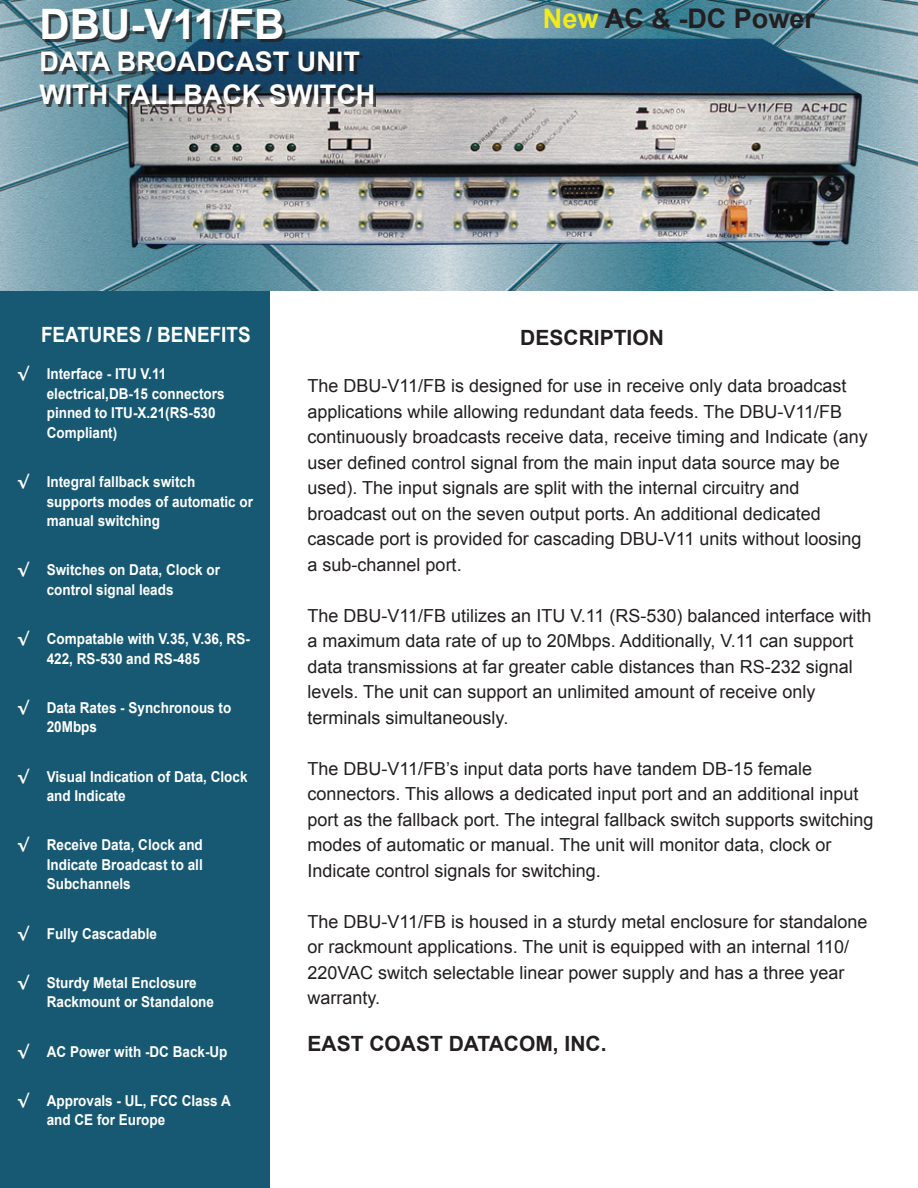
<style>
.page{position:relative;width:918px;height:1188px;background:#fff}
.page>*{position:absolute;margin:0;border:0;box-sizing:border-box;transform-origin:0 0}
.t1{font:700 42px "Arial";color:#fff}
.t2{font:700 27px/32.4px "Arial";color:#fff}
.t3{font:700 27px "Arial";color:#231f20}
.t4{font:700 21px "Arial";color:#231f20}
.t5{font:700 21px "Arial";color:#fff;scale:.9 1}
.t6{font:18px/25.5px "Arial";color:#231f20}
.t7{font:700 15px/19.5px "Arial";color:#fff;scale:.9 1}
.s1{color:#f2eb17}
.s2{font-family:"Verdana"}
</style>
<div class="page">
<div style="left:0;top:291px;width:269px;height:897px;background:#175973"></div>
<img style="left:0;top:0;width:918px;height:291px">
<div style="left:43px;top:11px;width:333px;height:96px;background:#231f20;opacity:.75"></div>
<h1 class="t1" style="left:39px;top:-3px;width:247px">DBU-V11/FB</h1>
<h2 class="t2" style="left:39px;top:47px;width:337px">DATA BROADCAST UNIT<br>WITH FALLBACK SWITCH</h2>
<h2 class="t3" style="left:543px;top:1px;width:274px"><span class="s1">New</span> AC &amp; -DC Power</h2>
<p class="t5" style="left:41px;top:321px;width:234px">FEATURES / BENEFITS</p>
<p class="t7" style="left:47px;top:365px;width:199px;text-indent:-30px"><span class="s2">√</span> Interface - ITU V.11 electrical,DB-15 connectors pinned to ITU-X.21(RS-530<br>Compliant)</p>
<p class="t7" style="left:47px;top:473px;width:231px;text-indent:-30px"><span class="s2">√</span> Integral fallback switch supports modes of automatic or manual switching</p>
<p class="t7" style="left:47px;top:561px;width:194px;text-indent:-30px"><span class="s2">√</span> Switches on Data, Clock or control signal leads</p>
<p class="t7" style="left:47px;top:630px;width:227px;text-indent:-30px"><span class="s2">√</span> Compatable with V.35, V.36, RS-<br>422, RS-530 and RS-485</p>
<p class="t7" style="left:47px;top:698px;width:207px;text-indent:-30px"><span class="s2">√</span> Data Rates - Synchronous to<br>20Mbps</p>
<p class="t7" style="left:47px;top:767px;width:225px;text-indent:-30px"><span class="s2">√</span> Visual Indication of Data, Clock and Indicate</p>
<p class="t7" style="left:47px;top:836px;width:175px;text-align:justify;text-indent:-30px"><span class="s2">√</span> Receive Data, Clock and Indicate Broadcast to all Subchannels</p>
<p class="t7" style="left:17px;top:924px;width:157px"><span class="s2">√</span> Fully Cascadable</p>
<p class="t7" style="left:47px;top:973px;width:187px;text-indent:-30px"><span class="s2">√</span> Sturdy Metal Enclosure<br>Rackmount or Standalone</p>
<p class="t7" style="left:17px;top:1042px;width:235px"><span class="s2">√</span> AC Power with -DC Back-Up</p>
<p class="t7" style="left:47px;top:1091px;width:206px;text-indent:-30px"><span class="s2">√</span> Approvals - UL, FCC Class A and CE for Europe</p>
<p class="t4" style="left:520px;top:324px;width:145px">DESCRIPTION</p>
<p class="t6" style="left:308px;top:373px;width:562px">The DBU-V11/FB is designed for use in receive only data broadcast applications while allowing redundant data feeds. The DBU-V11/FB continuously broadcasts receive data, receive timing and Indicate (any user defined control signal from the main input data source may be used). The input signals are split with the internal circuitry and broadcast out on the seven output ports. An additional dedicated cascade port is provided for cascading DBU-V11 units without loosing a sub-channel port.</p>
<p class="t6" style="left:308px;top:603px;width:565px">The DBU-V11/FB utilizes an ITU V.11 (RS-530) balanced interface with a maximum data rate of up to 20Mbps. Additionally, V.11 can support data transmissions at far greater cable distances than RS-232 signal levels. The unit can support an unlimited amount of receive only terminals simultaneously.</p>
<p class="t6" style="left:308px;top:756px;width:567px">The DBU-V11/FB’s input data ports have tandem DB-15 female connectors. This allows a dedicated input port and an additional input port as the fallback port. The integral fallback switch supports switching modes of automatic or manual. The unit will monitor data, clock or Indicate control signals for switching.</p>
<p class="t6" style="left:308px;top:909px;width:561px">The DBU-V11/FB is housed in a sturdy metal enclosure for standalone or rackmount applications. The unit is equipped with an internal 110/ 220VAC switch selectable linear power supply and has a three year warranty.</p>
<p class="t4" style="left:308px;top:1030px;width:301px">EAST COAST DATACOM, INC.</p>
</div>
